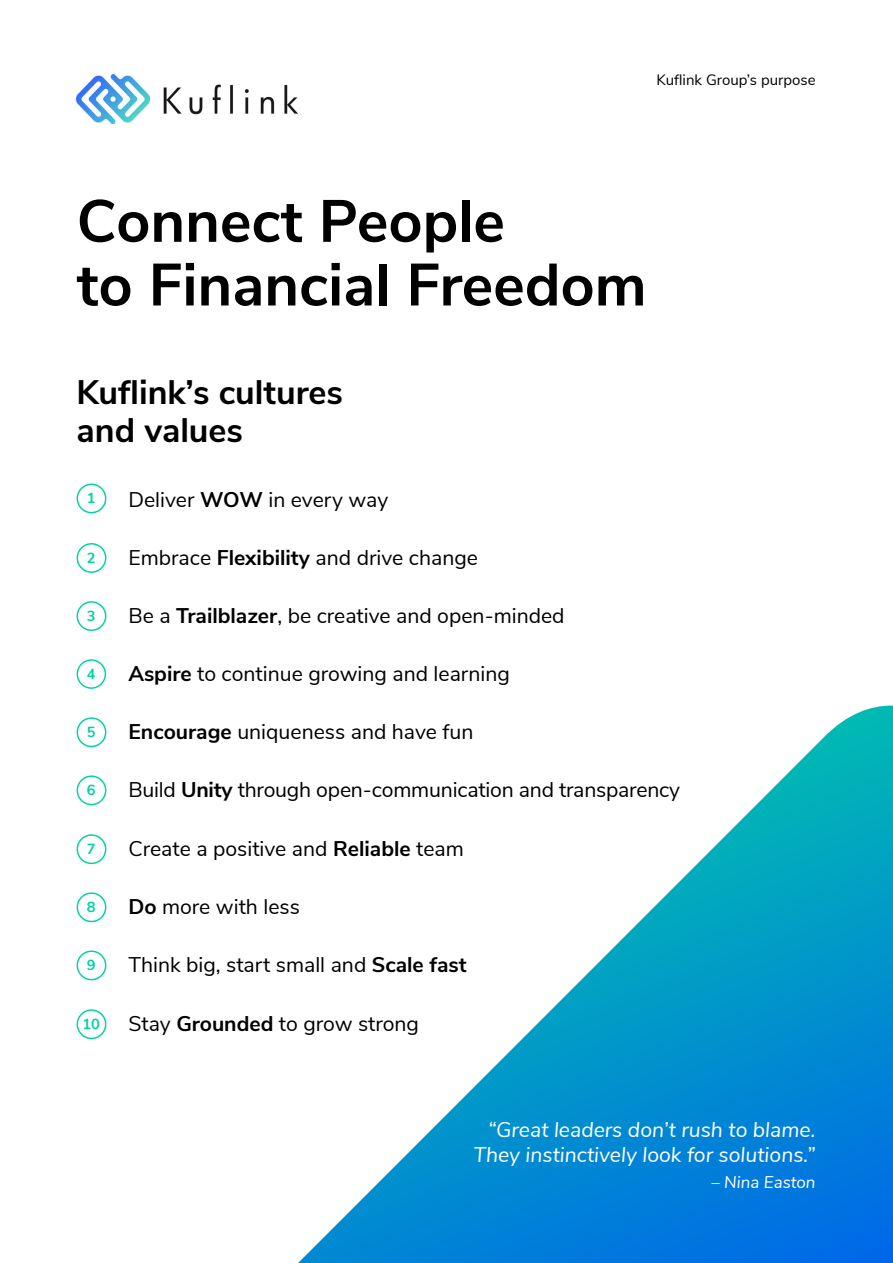
<style>
.page{position:relative;width:893px;height:1263px;background:#fff}
.page>*{position:absolute;margin:0;border:0;box-sizing:border-box;transform-origin:0 0}
.t1{font:700 59.4px/63.6px "Nunito Sans";color:#000}
.t2{font:700 33.9px/38.2px "Nunito Sans";color:#000}
.t3{font:21.15px "Nunito Sans";color:#000}
.t4{font:italic 21.15px/25.5px "Nunito Sans";color:#fff;text-align:right}
.t5{font:italic 16.95px "Nunito Sans";color:#fff}
.t6{font:15px "Nunito Sans";color:#000}
.t7{font:700 14.55px "Nunito Sans";color:#01d2a3}
.t8{font:700 14.4px "Nunito Sans";color:#01d2a3}
.s1{font-weight:700}
</style>
<div class="page">
<img style="left:77px;top:74px;width:221px;height:50px">
<div style="left:77px;top:483px;width:29px;height:30px;border:1px solid #01d2a3;border-radius:50%"></div>
<div style="left:77px;top:543px;width:29px;height:30px;border:1px solid #01d2a3;border-radius:50%"></div>
<div style="left:77px;top:601px;width:29px;height:30px;border:1px solid #01d2a3;border-radius:50%"></div>
<div style="left:77px;top:659px;width:29px;height:30px;border:1px solid #01d2a3;border-radius:50%"></div>
<img style="left:298px;top:706px;width:595px;height:557px">
<p class="t6" style="left:656px;top:69px;width:161px">Kuflink Group’s purpose</p>
<h1 class="t1" style="left:77px;top:186px;width:571px">Connect People<br>to Financial Freedom</h1>
<h2 class="t2" style="left:77px;top:371px;width:268px">Kuflink’s cultures and values</h2>
<p class="t7" style="left:87px;top:488px;width:10px">1</p>
<p class="t3" style="left:128px;top:484px;width:261px">Deliver <span class="s1">WOW</span> in every way</p>
<p class="t7" style="left:87px;top:547px;width:10px">2</p>
<p class="t3" style="left:128px;top:542px;width:351px">Embrace <span class="s1">Flexibility</span> and drive change</p>
<p class="t7" style="left:87px;top:605px;width:10px">3</p>
<p class="t3" style="left:128px;top:600px;width:438px">Be a <span class="s1">Trailblazer</span>, be creative and open-minded</p>
<p class="t8" style="left:87px;top:663px;width:10px">4</p>
<p class="t3" style="left:128px;top:658px;width:383px"><span class="s1">Aspire</span> to continue growing and learning</p>
<p class="t7" style="left:87px;top:722px;width:10px">5</p>
<p class="t3" style="left:128px;top:716px;width:347px"><span class="s1">Encourage</span> uniqueness and have fun</p>
<p class="t7" style="left:87px;top:780px;width:10px">6</p>
<p class="t3" style="left:128px;top:774px;width:553px">Build <span class="s1">Unity</span> through open-communication and transparency</p>
<p class="t7" style="left:87px;top:838px;width:10px">7</p>
<p class="t3" style="left:128px;top:833px;width:337px">Create a positive and <span class="s1">Reliable</span> team</p>
<p class="t7" style="left:87px;top:897px;width:10px">8</p>
<p class="t3" style="left:128px;top:891px;width:173px"><span class="s1">Do</span> more with less</p>
<p class="t7" style="left:87px;top:955px;width:10px">9</p>
<p class="t3" style="left:128px;top:949px;width:340px">Think big, start small and <span class="s1">Scale fast</span></p>
<p class="t7" style="left:82px;top:1013px;width:19px">10</p>
<p class="t3" style="left:128px;top:1008px;width:292px">Stay <span class="s1">Grounded</span> to grow strong</p>
<p class="t4" style="left:473px;top:1115px;width:344px">“Great leaders don’t rush to blame.<br>They instinctively look for solutions.”</p>
<p class="t5" style="left:711px;top:1169px;width:106px">– Nina Easton</p>
</div>
